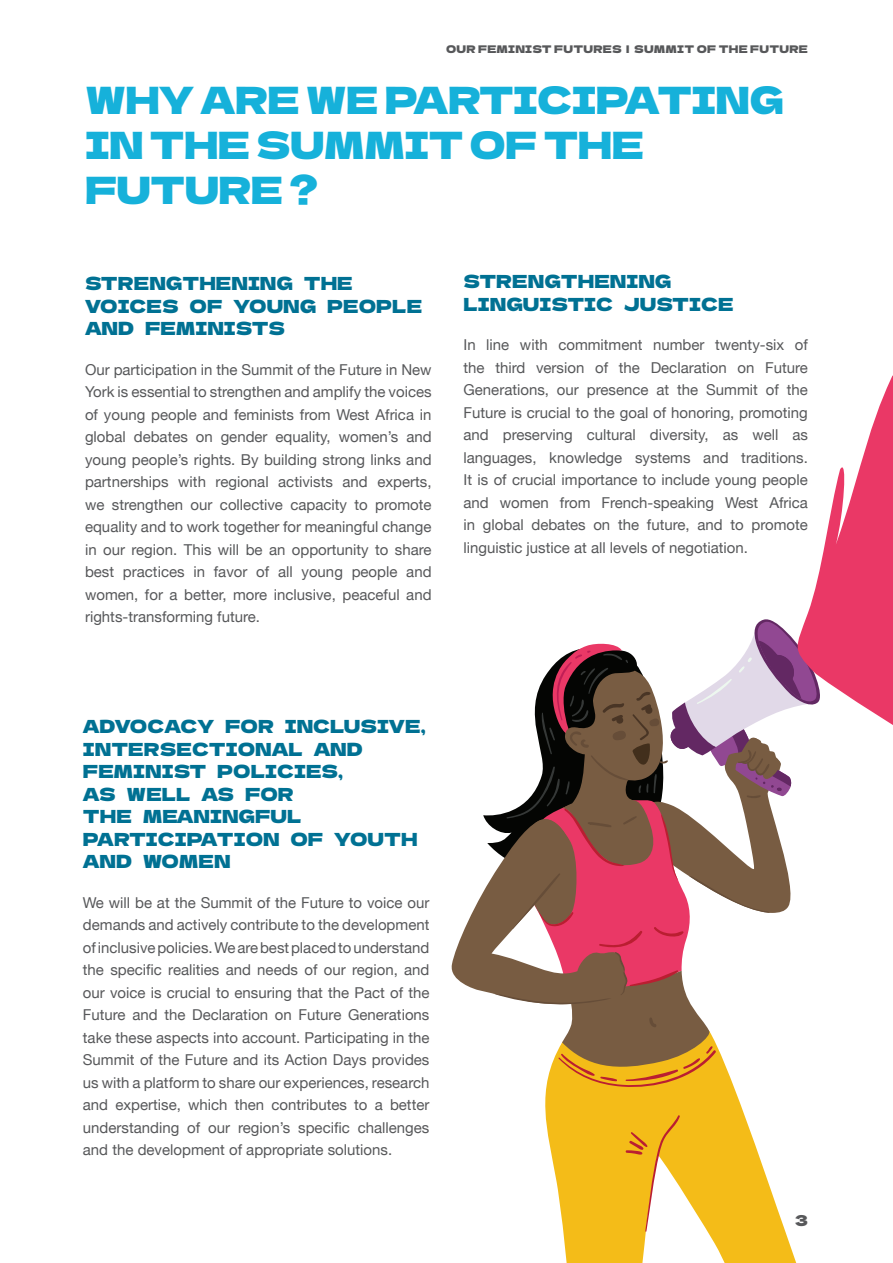
<style>
.page{position:relative;width:893px;height:1263px;background:#fff}
.page>*{position:absolute;margin:0;border:0;box-sizing:border-box;transform-origin:0 0}
.titre_1{font:37.5px/45px "Dela Gothic One";letter-spacing:-.02em;color:#16b1da}
.titre_2{font:18px/22.5px "Dela Gothic One";color:#007193}
.t1{font:15px/22.5px "Helvetica Neue LT";color:#57585a;text-align:justify}
.t2{font:15px "Dela Gothic One";color:#57585a}
.t3{font:10.5px "Dela Gothic One";letter-spacing:.02em;color:#57585a}
</style>
<div class="page">
<svg style="left:545px;top:1089px;width:252px;height:174px;fill:#f4bc18"></svg>
<svg style="left:625px;top:1115px;width:55px;height:117px"></svg>
<svg style="left:807px;top:375px;width:86px;height:350px;fill:#ea3866"></svg>
<svg style="left:451px;top:616px;width:374px;height:473px"></svg>
<p class="t3" style="left:446px;top:41px;width:363px">OUR FEMINIST FUTURES | SUMMIT OF THE FUTURE</p>
<p class="titre_1" style="left:85px;top:76px;width:700px">WHY ARE WE PARTICIPATING<br>IN THE SUMMIT OF THE<br>FUTURE ?</p>
<p class="titre_2" style="left:85px;top:271px;width:339px">STRENGTHENING THE<br>VOICES OF YOUNG PEOPLE<br>AND FEMINISTS</p>
<p class="t1" style="left:85px;top:358px;width:348px">Our participation in the Summit of the Future in New York is essential to strengthen and amplify the voices of young people and feminists from West Africa in global debates on gender equality, women’s and young people’s rights. By building strong links and partnerships with regional activists and experts, we strengthen our collective capacity to promote equality and to work together for meaningful change in our region. This will be an opportunity to share best practices in favor of all young people and women, for a better, more inclusive, peaceful and rights-transforming future.</p>
<p class="titre_2" style="left:463px;top:269px;width:272px">STRENGTHENING<br>LINGUISTIC JUSTICE</p>
<p class="t1" style="left:463px;top:333px;width:346px">In line with commitment number twenty-six of the third version of the Declaration on Future Generations, our presence at the Summit of the Future is crucial to the goal of honoring, promoting and preserving cultural diversity, as well as languages, knowledge systems and traditions.<br>It is of crucial importance to include young people and women from French-speaking West Africa in global debates on the future, and to promote linguistic justice at all levels of negotiation.</p>
<p class="titre_2" style="left:83px;top:714px;width:344px">ADVOCACY FOR INCLUSIVE,<br>INTERSECTIONAL AND<br>FEMINIST POLICIES,<br>AS WELL AS FOR<br>THE MEANINGFUL<br>PARTICIPATION OF YOUTH<br>AND WOMEN</p>
<p class="t1" style="left:83px;top:891px;width:348px">We will be at the Summit of the Future to voice our demands and actively contribute to the development of inclusive policies. We are best placed to understand the specific realities and needs of our region, and our voice is crucial to ensuring that the Pact of the Future and the Declaration on Future Generations take these aspects into account. Participating in the Summit of the Future and its Action Days provides us with a platform to share our experiences, research and expertise, which then contributes to a better understanding of our region’s specific challenges and the development of appropriate solutions.</p>
<p class="t2" style="left:795px;top:1209px;width:15px">3</p>
</div>
